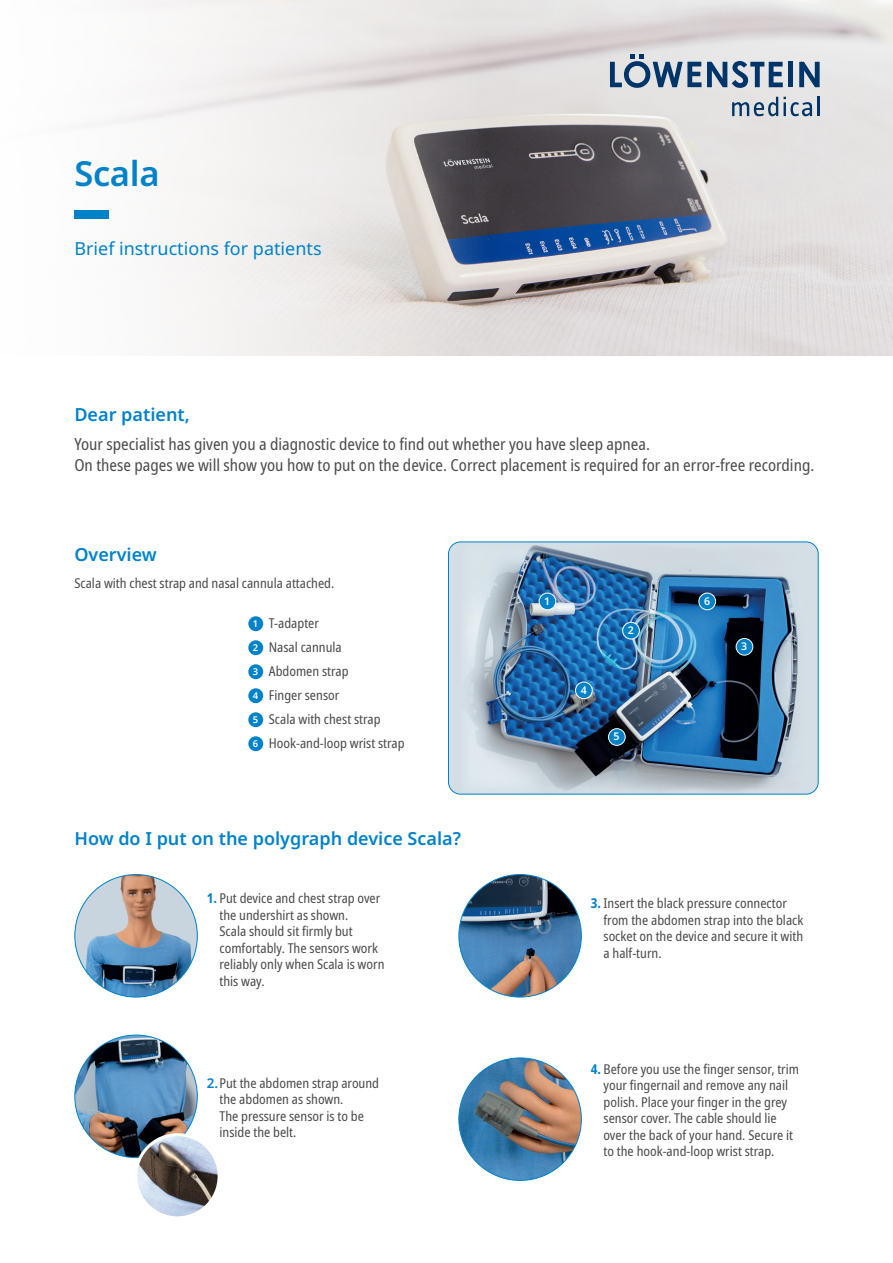
<style>
.page{position:relative;width:893px;height:1263px;background:#fff}
.page>*{position:absolute;margin:0;border:0;box-sizing:border-box;transform-origin:0 0}
.t1{font:600 34.5px "Noto Sans";letter-spacing:-.01em;color:#0082c8}
.t2{font:600 18px "Noto Sans";color:#0082c8}
.t3{font:18px "Noto Sans";color:#0082c8}
.t4{font:condensed 16.5px/21px "Noto Sans";color:#4b4c4d}
.t5{font:condensed 13.5px/16.5px "Noto Sans";color:#4b4c4d}
.t6{font:600 10.65px "Noto Sans";color:#fff}
.t7{font:600 9.45px "Noto Sans";color:#fff}
.s1{font-weight:700;color:#0082c8}
.s2{font-weight:600;font-stretch:normal;color:#0082c8}
</style>
<div class="page">
<img style="left:74px;top:0;width:819px;height:355px">
<div style="left:74px;top:210px;width:34px;height:8px;background:#0082c8"></div>
<svg style="left:799px;top:62px;width:21px;height:25px"></svg>
<div style="left:788px;top:62px;width:5px;height:25px;background:#00356a"></div>
<svg style="left:610px;top:54px;width:91px;height:34px;background:#8da1b4"></svg>
<svg style="left:707px;top:61px;width:76px;height:27px;background:#7890aa"></svg>
<hr style="left:817px;top:97px;width:3px;height:19px;background:#00356a">
<svg style="left:732px;top:97px;width:46px;height:19px"></svg>
<svg style="left:784px;top:97px;width:28px;height:19px"></svg>
<img style="left:75px;top:874px;width:122px;height:123px;border-radius:61px">
<img style="left:75px;top:1035px;width:122px;height:122px;border-radius:61px">
<img style="left:136px;top:1135px;width:83px;height:83px;border-radius:42px">
<div style="left:134px;top:1133px;width:87px;height:86px;border:3px solid #fff;border-radius:50%"></div>
<img style="left:459px;top:874px;width:122px;height:123px;border-radius:61px">
<img style="left:459px;top:1058px;width:122px;height:122px;border-radius:61px">
<img style="left:448px;top:543px;width:370px;height:251px">
<div style="left:448px;top:541px;width:371px;height:253px;border:1px solid #0082c8;border-radius:12px"></div>
<div style="left:248px;top:616px;width:15px;height:15px;background:#0082c8;border-radius:50%"></div>
<div style="left:248px;top:640px;width:15px;height:15px;background:#0082c8;border-radius:50%"></div>
<div style="left:248px;top:664px;width:15px;height:15px;background:#0082c8;border-radius:50%"></div>
<div style="left:248px;top:688px;width:15px;height:15px;background:#0082c8;border-radius:50%"></div>
<div style="left:248px;top:712px;width:15px;height:15px;background:#0082c8;border-radius:50%"></div>
<div style="left:248px;top:736px;width:15px;height:15px;background:#0082c8;border-radius:50%"></div>
<div style="left:623px;top:622px;width:16px;height:17px;background:#0082c8;border-radius:50%"></div>
<div style="left:622px;top:622px;width:18px;height:17px;border:1px solid #fff;border-radius:50%"></div>
<div style="left:699px;top:593px;width:17px;height:17px;background:#0082c8;border-radius:50%"></div>
<div style="left:698px;top:593px;width:18px;height:17px;border:1px solid #fff;border-radius:50%"></div>
<div style="left:575px;top:682px;width:17px;height:17px;background:#0082c8;border-radius:50%"></div>
<div style="left:575px;top:682px;width:18px;height:17px;border:1px solid #fff;border-radius:50%"></div>
<div style="left:608px;top:729px;width:17px;height:16px;background:#0082c8;border-radius:50%"></div>
<div style="left:608px;top:728px;width:18px;height:18px;border:1px solid #fff;border-radius:50%"></div>
<div style="left:736px;top:638px;width:17px;height:17px;background:#0082c8;border-radius:50%"></div>
<div style="left:736px;top:638px;width:17px;height:17px;border:1px solid #fff;border-radius:50%"></div>
<div style="left:539px;top:593px;width:17px;height:17px;background:#0082c8;border-radius:50%"></div>
<div style="left:539px;top:593px;width:17px;height:17px;border:1px solid #fff;border-radius:50%"></div>
<p class="t1" style="left:74px;top:154px;width:87px">Scala</p>
<p class="t3" style="left:74px;top:238px;width:249px">Brief instructions for patients</p>
<p class="t2" style="left:74px;top:404px;width:117px">Dear patient,</p>
<p class="t4" style="left:74px;top:434px;width:741px">Your specialist has given you a diagnostic device to find out whether you have sleep apnea.<br>On these pages we will show you how to put on the device. Correct placement is required for an error-free recording.</p>
<p class="t2" style="left:74px;top:544px;width:84px">Overview</p>
<p class="t5" style="left:74px;top:575px;width:261px">Scala with chest strap and nasal cannula attached.</p>
<p class="t7" style="left:253px;top:618px;width:7px">1</p>
<p class="t5" style="left:269px;top:615px;width:52px">T-adapter</p>
<p class="t7" style="left:253px;top:642px;width:7px">2</p>
<p class="t5" style="left:269px;top:639px;width:74px">Nasal cannula</p>
<p class="t7" style="left:253px;top:666px;width:7px">3</p>
<p class="t5" style="left:269px;top:663px;width:81px">Abdomen strap</p>
<p class="t7" style="left:253px;top:690px;width:7px">4</p>
<p class="t5" style="left:269px;top:687px;width:72px">Finger sensor</p>
<p class="t7" style="left:253px;top:714px;width:7px">5</p>
<p class="t5" style="left:269px;top:711px;width:113px">Scala with chest strap</p>
<p class="t7" style="left:253px;top:738px;width:7px">6</p>
<p class="t5" style="left:269px;top:735px;width:137px">Hook-and-loop wrist strap</p>
<p class="t2" style="left:74px;top:828px;width:388px">How do I put on the polygraph device Scala?</p>
<p class="t5" style="left:219px;top:891px;width:167px;text-indent:-13px"><span class="s1">1.</span> Put device and chest strap over the undershirt as shown.<br>Scala should sit firmly but comfortably. The sensors work reliably only when Scala is worn this way.</p>
<p class="t5" style="left:219px;top:1075px;width:161px;text-indent:-13px"><span class="s2">2.</span>Put the abdomen strap around the abdomen as shown.<br>The pressure sensor is to be inside the belt.</p>
<p class="t6" style="left:544px;top:595px;width:8px">1</p>
<p class="t6" style="left:581px;top:684px;width:8px">4</p>
<p class="t6" style="left:628px;top:624px;width:8px">2</p>
<p class="t6" style="left:614px;top:730px;width:8px">5</p>
<p class="t6" style="left:704px;top:595px;width:8px">6</p>
<p class="t6" style="left:741px;top:640px;width:8px">3</p>
<p class="t5" style="left:603px;top:895px;width:201px;text-indent:-13px"><span class="s1">3.</span> Insert the black pressure connector from the abdomen strap into the black socket on the device and secure it with a half-turn.</p>
<p class="t5" style="left:603px;top:1061px;width:197px;text-indent:-13px"><span class="s1">4.</span> Before you use the finger sensor, trim your fingernail and remove any nail polish. Place your finger in the grey sensor cover. The cable should lie over the back of your hand. Secure it to the hook-and-loop wrist strap.</p>
</div>
